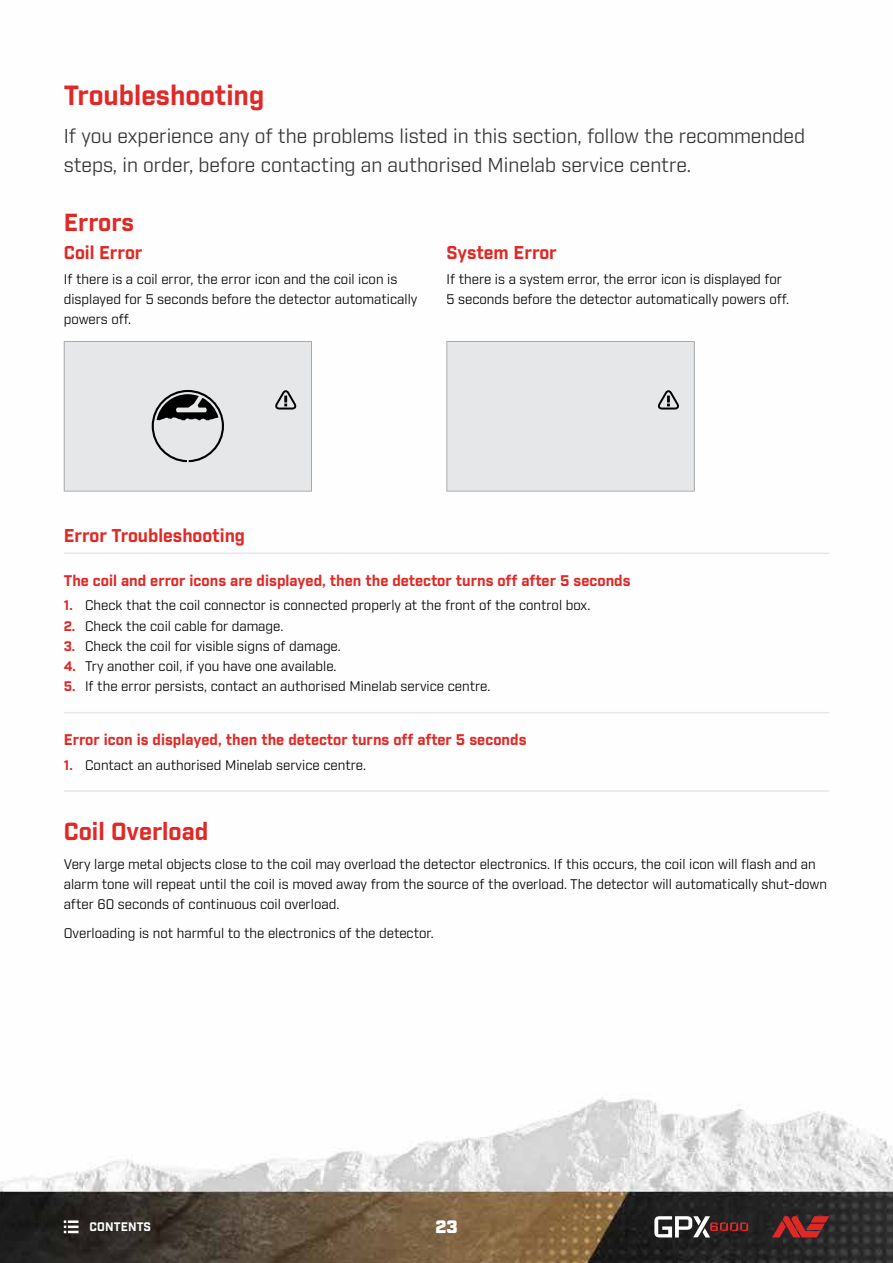
<style>
.page{position:relative;width:893px;height:1263px;background:#fff}
.page>*{position:absolute;margin:0;border:0;box-sizing:border-box;transform-origin:0 0}
.t1{font:700 27px "Industry";color:#e02926}
.t2{font:700 24px "Industry";color:#e02926}
.t3{font:19.5px/29.2px "Industry";color:#333}
.t4{font:700 18px "Industry";color:#e02926}
.t5{font:900 18px "Industry";color:#fff}
.t6{font:700 15px "Industry";color:#e02926}
.t7{font:13.5px/20.2px "Industry";color:#000}
.t8{font:700 12px "Industry";letter-spacing:.01em;color:#fff}
.s1{font-weight:700;color:#e02926}
</style>
<div class="page">
<img style="left:0;top:341px;width:893px;height:922px">
<svg style="left:64px;top:1220px;width:15px;height:13px"></svg>
<svg style="left:654px;top:1216px;width:94px;height:21px"></svg>
<svg style="left:772px;top:1216px;width:57px;height:21px"></svg>
<svg style="left:64px;top:341px;width:248px;height:150px;background:#dbdcdd"></svg>
<div style="left:446px;top:341px;width:249px;height:150px;background:#e6e7e8"></div>
<hr style="left:64px;top:552px;width:765px;height:2px;background:#e6e6e6">
<hr style="left:64px;top:712px;width:765px;height:1px;background:#e6e6e6">
<hr style="left:64px;top:790px;width:765px;height:2px;background:#e6e6e6">
<h1 class="t1" style="left:64px;top:79px;width:202px">Troubleshooting</h1>
<h3 class="t3" style="left:64px;top:122px;width:743px">If you experience any of the problems listed in this section, follow the recommended steps, in order, before contacting an authorised Minelab service centre.</h3>
<h2 class="t2" style="left:64px;top:208px;width:72px">Errors</h2>
<h3 class="t4" style="left:64px;top:242px;width:80px">Coil Error</h3>
<p class="t7" style="left:64px;top:269px;width:355px">If there is a coil error, the error icon and the coil icon is displayed for 5 seconds before the detector automatically powers off.</p>
<h3 class="t4" style="left:446px;top:242px;width:112px">System Error</h3>
<p class="t7" style="left:446px;top:269px;width:342px">If there is a system error, the error icon is displayed for<br>5 seconds before the detector automatically powers off.</p>
<h3 class="t4" style="left:64px;top:525px;width:183px">Error Troubleshooting</h3>
<p class="t6" style="left:64px;top:571px;width:568px">The coil and error icons are displayed, then the detector turns off after 5 seconds</p>
<p class="t7" style="left:64px;top:596px;width:526px"><span class="s1">1.</span> Check that the coil connector is connected properly at the front of the control box.</p>
<p class="t7" style="left:64px;top:616px;width:219px"><span class="s1">2.</span> Check the coil cable for damage.</p>
<p class="t7" style="left:64px;top:636px;width:277px"><span class="s1">3.</span> Check the coil for visible signs of damage.</p>
<p class="t7" style="left:64px;top:656px;width:273px"><span class="s1">4.</span> Try another coil, if you have one available.</p>
<p class="t7" style="left:64px;top:677px;width:426px"><span class="s1">5.</span> If the error persists, contact an authorised Minelab service centre.</p>
<p class="t6" style="left:64px;top:731px;width:464px">Error icon is displayed, then the detector turns off after 5 seconds</p>
<p class="t7" style="left:64px;top:755px;width:302px"><span class="s1">1.</span> Contact an authorised Minelab service centre.</p>
<h2 class="t2" style="left:64px;top:817px;width:146px">Coil Overload</h2>
<p class="t7" style="left:64px;top:854px;width:765px">Very large metal objects close to the coil may overload the detector electronics. If this occurs, the coil icon will flash and an alarm tone will repeat until the coil is moved away from the source of the overload. The detector will automatically shut-down after 60 seconds of continuous coil overload.</p>
<p class="t7" style="left:64px;top:923px;width:370px">Overloading is not harmful to the electronics of the detector.</p>
<p class="t8" style="left:90px;top:1220px;width:63px">CONTENTS</p>
<h3 class="t5" style="left:436px;top:1216px;width:23px">23</h3>
</div>
